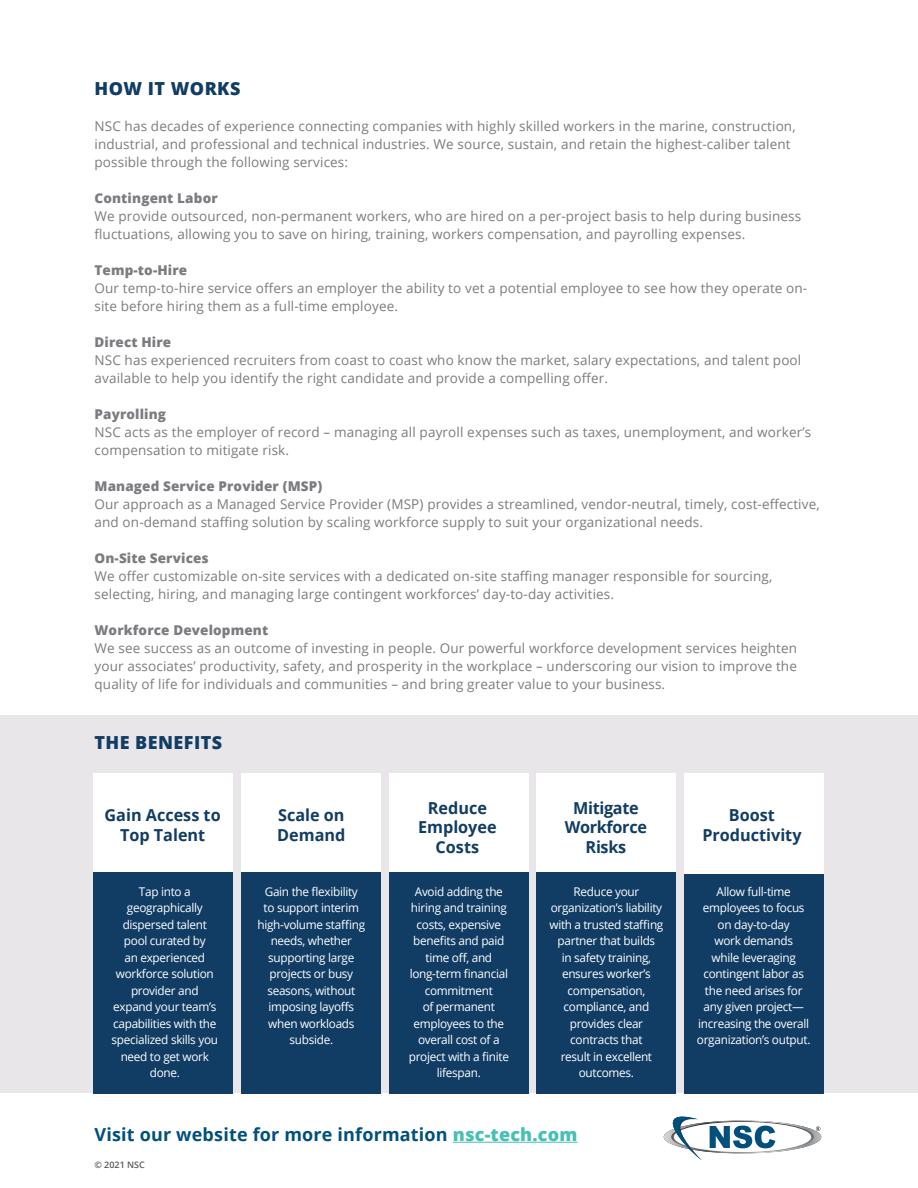
<style>
.page{position:relative;width:918px;height:1188px;background:#fff}
.page>*{position:absolute;margin:0;border:0;box-sizing:border-box;transform-origin:0 0}
.t1{font:700 18px "Open Sans";letter-spacing:.01em;color:#004f7d}
.t2{font:800 18px "Open Sans";letter-spacing:.025em;color:#113d64}
.t3{font:700 16.5px/19.5px "Open Sans";color:#113d64;text-align:center}
.t4{font:700 16.5px/19.5px "Open Sans";letter-spacing:-.02em;color:#113d64;text-align:center}
.t5{font:13.5px/18px "Open Sans";letter-spacing:.01em;color:#7b7c80}
.t6{font:800 13.5px "Open Sans";letter-spacing:.01em;color:#7b7c80}
.t7{font:12px/16.5px "Open Sans";letter-spacing:-.025em;color:#fff;text-align:center}
.t8{font:600 9px "Open Sans";color:#58595b}
.s1{font-weight:800;color:#46c0b5}
</style>
<div class="page">
<hr style="left:453px;top:1142px;width:124px;height:1px;background:#46c0b5">
<svg style="left:663px;top:1116px;width:158px;height:45px"></svg>
<div style="left:0;top:716px;width:918px;height:378px;background:#e9e6ea"></div>
<div style="left:94px;top:773px;width:139px;height:321px;background:#fff"></div>
<div style="left:94px;top:872px;width:139px;height:222px;background:#113d64"></div>
<div style="left:242px;top:773px;width:139px;height:321px;background:#fff"></div>
<div style="left:242px;top:872px;width:139px;height:222px;background:#113d64"></div>
<div style="left:389px;top:773px;width:140px;height:321px;background:#fff"></div>
<div style="left:389px;top:872px;width:140px;height:222px;background:#113d64"></div>
<div style="left:537px;top:773px;width:139px;height:321px;background:#fff"></div>
<div style="left:537px;top:872px;width:139px;height:222px;background:#113d64"></div>
<div style="left:684px;top:773px;width:140px;height:321px;background:#fff"></div>
<div style="left:684px;top:874px;width:140px;height:220px;background:#113d64"></div>
<h1 class="t2" style="left:94px;top:75px;width:148px">HOW IT WORKS</h1>
<p class="t5" style="left:94px;top:117px;width:703px">NSC has decades of experience connecting companies with highly skilled workers in the marine, construction, industrial, and professional and technical industries. We source, sustain, and retain the highest-caliber talent possible through the following services:</p>
<p class="t6" style="left:94px;top:188px;width:125px">Contingent Labor</p>
<p class="t5" style="left:94px;top:207px;width:708px">We provide outsourced, non-permanent workers, who are hired on a per-project basis to help during business fluctuations, allowing you to save on hiring, training, workers compensation, and payrolling expenses.</p>
<p class="t6" style="left:94px;top:260px;width:94px">Temp-to-Hire</p>
<p class="t5" style="left:94px;top:279px;width:714px">Our temp-to-hire service offers an employer the ability to vet a potential employee to see how they operate on&shy;site before hiring them as a full-time employee.</p>
<p class="t6" style="left:94px;top:332px;width:78px">Direct Hire</p>
<p class="t5" style="left:94px;top:351px;width:708px">NSC has experienced recruiters from coast to coast who know the market, salary expectations, and talent pool available to help you identify the right candidate and provide a compelling offer.</p>
<p class="t6" style="left:94px;top:404px;width:73px">Payrolling</p>
<p class="t5" style="left:94px;top:423px;width:718px">NSC acts as the employer of record – managing all payroll expenses such as taxes, unemployment, and worker’s compensation to mitigate risk.</p>
<p class="t6" style="left:94px;top:476px;width:229px">Managed Service Provider (MSP)</p>
<p class="t5" style="left:94px;top:495px;width:727px">Our approach as a Managed Service Provider (MSP) provides a streamlined, vendor-neutral, timely, cost-effective, and on-demand staffing solution by scaling workforce supply to suit your organizational needs.</p>
<p class="t6" style="left:94px;top:548px;width:116px">On-Site Services</p>
<p class="t5" style="left:94px;top:566px;width:679px">We offer customizable on-site services with a dedicated on-site staffing manager responsible for sourcing, selecting, hiring, and managing large contingent workforces’ day-to-day activities.</p>
<p class="t6" style="left:94px;top:620px;width:175px">Workforce Development</p>
<p class="t5" style="left:94px;top:638px;width:704px;text-align:justify">We see success as an outcome of investing in people. Our powerful workforce development services heighten your associates’ productivity, safety, and prosperity in the workplace – underscoring our vision to improve the quality of life for individuals and communities – and bring greater value to your business.</p>
<h1 class="t2" style="left:94px;top:729px;width:129px">THE BENEFITS</h1>
<p class="t3" style="left:105px;top:805px;width:118px">Gain Access to<br>Top Talent</p>
<p class="t3" style="left:277px;top:805px;width:70px;text-align:left">Scale on<br>Demand</p>
<p class="t3" style="left:418px;top:797px;width:80px">Reduce<br>Employee<br>Costs</p>
<p class="t4" style="left:565px;top:797px;width:84px">Mitigate<br>Workforce<br>Risks</p>
<p class="t3" style="left:702px;top:805px;width:101px">Boost<br>Productivity</p>
<p class="t7" style="left:112px;top:883px;width:108px">Tap into a geographically dispersed talent pool curated by<br>an experienced workforce solution provider and expand your team’s capabilities with the specialized skills you need to get work done.</p>
<p class="t7" style="left:258px;top:883px;width:109px">Gain the flexibility<br>to support interim high-volume staffing needs, whether supporting large projects or busy seasons, without imposing layoffs when workloads subside.</p>
<p class="t7" style="left:409px;top:883px;width:102px">Avoid adding the hiring and training costs, expensive benefits and paid time off, and long-term financial commitment<br>of permanent employees to the overall cost of a project with a finite lifespan.</p>
<p class="t7" style="left:549px;top:883px;width:115px">Reduce your organization’s liability with a trusted staffing partner that builds<br>in safety training, ensures worker’s compensation, compliance, and provides clear contracts that<br>result in excellent outcomes.</p>
<p class="t7" style="left:697px;top:883px;width:115px">Allow full-time employees to focus on day-to-day<br>work demands<br>while leveraging contingent labor as the need arises for any given project— increasing the overall organization’s output.</p>
<h1 class="t1" style="left:94px;top:1122px;width:484px">Visit our website for more information <span class="s1">nsc-tech.com</span></h1>
<p class="t8" style="left:94px;top:1158px;width:52px">© 2021 NSC</p>
</div>
